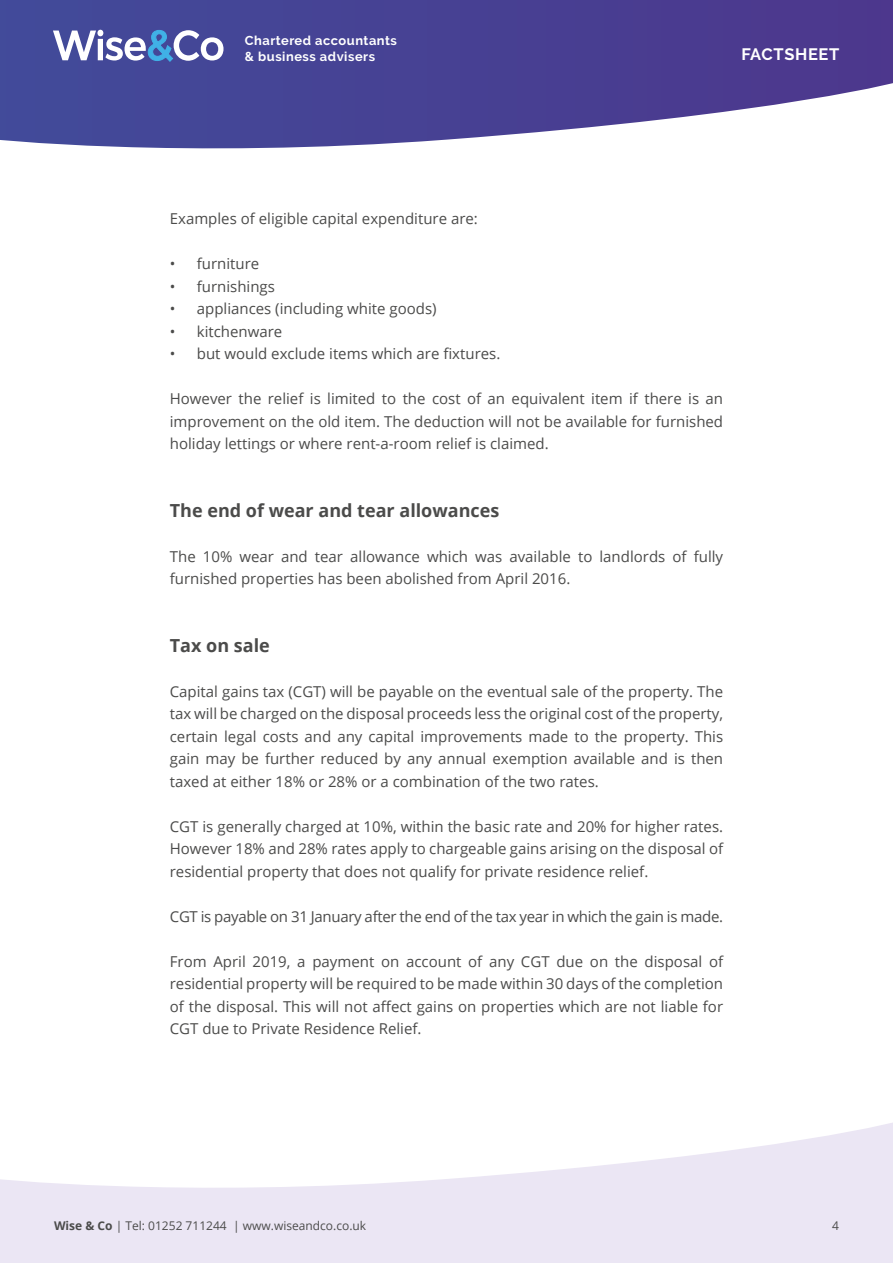
<style>
.page{position:relative;width:893px;height:1263px;background:#fff}
.page>*{position:absolute;margin:0;border:0;box-sizing:border-box;transform-origin:0 0}
.t1{font:700 18px "Open Sans";color:#4b4b4a}
.t2{font:700 16.5px "Raleway";letter-spacing:.04em;color:#fff}
.Body{font:15px/22.5px "Open Sans";color:#4b4b4a;text-align:justify}
.Body-2{font:15px "Open Sans";letter-spacing:-.02em;color:#4b4b4a}
.t3{font:700 12.9px/15.5px "Raleway";letter-spacing:.04em;color:#fff}
.t4{font:12px "Open Sans";color:#4b4b4a}
.s1{font-weight:700}
</style>
<div class="page">
<svg style="left:0;top:0;width:893px;height:149px;background:#5e59a1"></svg>
<svg style="left:53px;top:30px;width:171px;height:32px"></svg>
<svg style="left:0;top:1123px;width:893px;height:140px;fill:#ebe6f4"></svg>
<p class="t3" style="left:245px;top:33px;width:154px">Chartered accountants &amp; business advisers</p>
<p class="t2" style="left:741px;top:45px;width:99px">FACTSHEET</p>
<p class="Body" style="left:170px;top:207px;width:310px">Examples of eligible capital expenditure are:</p>
<p class="Body" style="left:170px;top:252px;width:91px">• furniture</p>
<p class="Body" style="left:170px;top:274px;width:107px">• furnishings</p>
<p class="Body" style="left:170px;top:297px;width:268px">• appliances (including white goods)</p>
<p class="Body" style="left:170px;top:319px;width:114px">• kitchenware</p>
<p class="Body" style="left:170px;top:342px;width:332px">• but would exclude items which are fixtures.</p>
<p class="Body" style="left:170px;top:387px;width:555px">However the relief is limited to the cost of an equivalent item if there is an improvement on the old item. The deduction will not be available for furnished holiday lettings or where rent-a-room relief is claimed.</p>
<h2 class="t1" style="left:170px;top:497px;width:331px">The end of wear and tear allowances</h2>
<p class="Body" style="left:170px;top:544px;width:555px">The 10% wear and tear allowance which was available to landlords of fully furnished properties has been abolished from April 2016.</p>
<h2 class="t1" style="left:170px;top:632px;width:101px">Tax on sale</h2>
<p class="Body" style="left:170px;top:679px;width:555px">Capital gains tax (CGT) will be payable on the eventual sale of the property. The tax will be charged on the disposal proceeds less the original cost of the property, certain legal costs and any capital improvements made to the property. This gain may be further reduced by any annual exemption available and is then taxed at either 18% or 28% or a combination of the two rates.</p>
<p class="Body" style="left:170px;top:814px;width:555px">CGT is generally charged at 10%, within the basic rate and 20% for higher rates.<br>However 18% and 28% rates apply to chargeable gains arising on the disposal of residential property that does not qualify for private residence relief.</p>
<p class="Body-2" style="left:170px;top:906px;width:555px">CGT is payable on 31 January after the end of the tax year in which the gain is made.</p>
<p class="Body" style="left:170px;top:949px;width:555px">From April 2019, a payment on account of any CGT due on the disposal of residential property will be required to be made within 30 days of the completion of the disposal. This will not affect gains on properties which are not liable for CGT due to Private Residence Relief.</p>
<p class="t4" style="left:54px;top:1217px;width:314px"><span class="s1">Wise &amp; Co</span> | Tel: 01252 711244 | www.wiseandco.co.uk</p>
<p class="t4" style="left:832px;top:1217px;width:8px">4</p>
</div>
